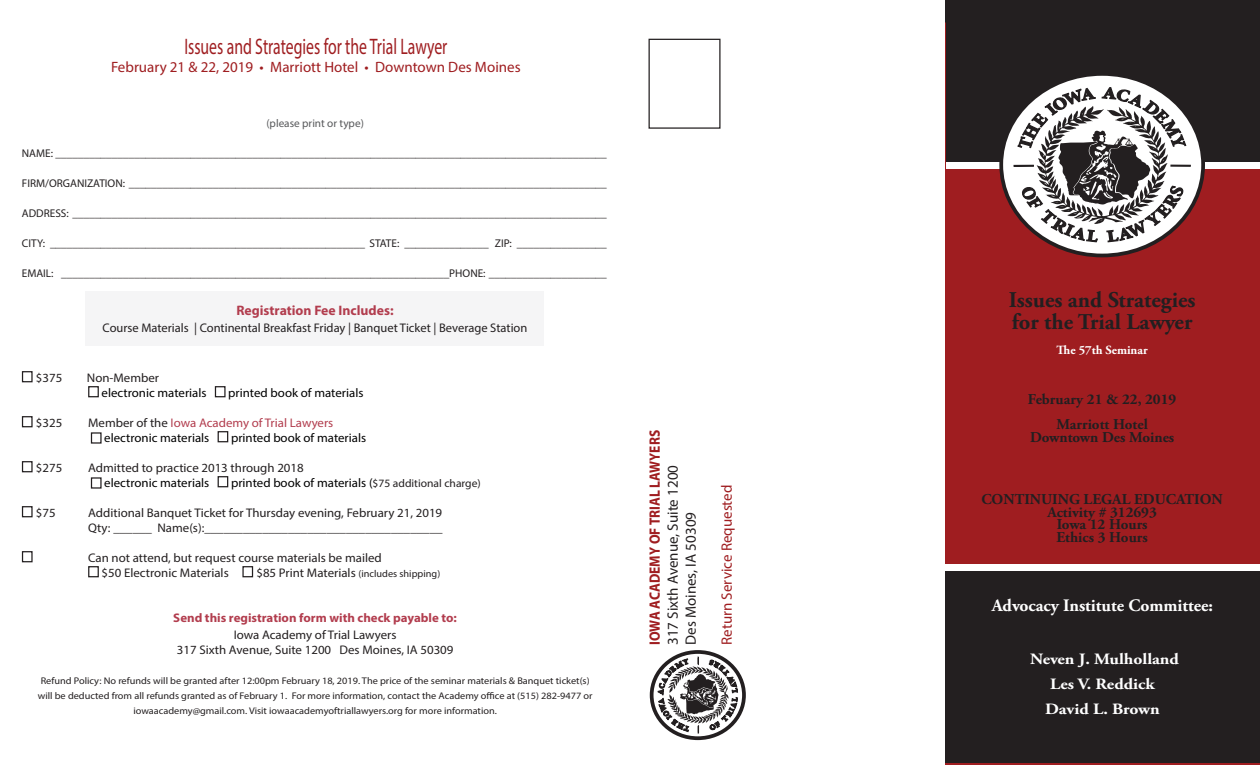
<style>
.page{position:relative;width:1260px;height:765px;background:#fff}
.page>*{position:absolute;margin:0;border:0;box-sizing:border-box;transform-origin:0 0}
.t1{font:22.5px "Myriad Pro";color:#9f1d20;scale:.7 1}
.t2{font:700 22.5px "Adobe Garamond Pro";color:#231f20}
.t3{font:700 17.5px "Adobe Garamond Pro";color:#fff}
.t4{font:700 15.75px "Adobe Garamond Pro";color:#fff;scale:1.11 1}
.t5{font:700 15px "Adobe Garamond Pro";color:#231f20}
.t6{font:15px "Myriad Pro";color:#9f1d20}
.t7{font:15px "Myriad Pro";color:#231f20}
.t8{font:700 15px "Myriad Pro";color:#9f1d20;scale:.9 1}
.t9{font:700 13.75px "Myriad Pro";color:#b23d4e}
.t10{font:12.5px/15px "Myriad Pro";color:#231f20}
.t11{font:12.5px "Myriad Pro";color:#000}
.t12{font:700 12.5px "Myriad Pro";color:#b23d4e}
.t13{font:12.5px "Myriad Pro";color:#b23d4e}
.t14{font:700 12.5px "Adobe Garamond Pro";color:#fff}
.t15{font:11.25px "Myriad Pro";color:#231f20}
.t16{font:11.25px "Myriad Pro";color:#57585a}
.t17{font:10px "Myriad Pro";color:#231f20}
.t18{font:9.75px/15px "Myriad Pro";color:#231f20;text-align:center;scale:1.06 1}
.s1{color:#231f20}
.s2{color:#000}
.s3{font-size:11.25px;color:#231f20}
.s4{font-size:12.5px}
</style>
<div class="page">
<div style="left:945px;top:0;width:315px;height:765px;background:#9f1d20"></div>
<div style="left:649px;top:39px;width:72px;height:90px;border:1px solid #231f20"></div>
<div style="left:22px;top:371px;width:11px;height:11px;border:1px solid #231f20"></div>
<div style="left:88px;top:386px;width:11px;height:11px;border:1px solid #231f20"></div>
<div style="left:215px;top:386px;width:11px;height:11px;border:1px solid #231f20"></div>
<div style="left:22px;top:416px;width:11px;height:11px;border:1px solid #231f20"></div>
<div style="left:91px;top:432px;width:11px;height:12px;border:1px solid #231f20"></div>
<div style="left:218px;top:431px;width:10px;height:11px;border:1px solid #231f20"></div>
<div style="left:22px;top:461px;width:11px;height:11px;border:1px solid #231f20"></div>
<div style="left:91px;top:477px;width:11px;height:12px;border:1px solid #231f20"></div>
<div style="left:218px;top:476px;width:10px;height:11px;border:1px solid #231f20"></div>
<div style="left:22px;top:506px;width:11px;height:11px;border:1px solid #231f20"></div>
<div style="left:22px;top:551px;width:11px;height:11px;border:1px solid #231f20"></div>
<div style="left:88px;top:566px;width:11px;height:11px;border:1px solid #231f20"></div>
<div style="left:242px;top:566px;width:11px;height:11px;border:1px solid #231f20"></div>
<div style="left:946px;top:1px;width:313px;height:21px;background:#231f20"></div>
<div style="left:945px;top:0;width:315px;height:22px;border:1px solid #231f20"></div>
<div style="left:946px;top:3px;width:314px;height:162px;background:#231f20"></div>
<div style="left:947px;top:163px;width:313px;height:6px;background:#fff"></div>
<div style="left:945px;top:571px;width:315px;height:192px;background:#231f20"></div>
<svg style="left:1001px;top:74px;width:202px;height:182px;background:#dcdcdc"></svg>
<div style="left:999px;top:72px;width:206px;height:185px;border:4px solid #231f20;border-radius:50%"></div>
<div style="left:1170px;top:165px;width:21px;height:2px;border:1px solid #231f20"></div>
<svg style="left:1014px;top:86px;width:176px;height:157px"></svg>
<svg style="left:652px;top:652px;width:92px;height:86px"></svg>
<div style="left:650px;top:650px;width:96px;height:90px;border:4px solid #231f20;border-radius:50%"></div>
<svg style="left:657px;top:655px;width:82px;height:78px"></svg>
<div style="left:945px;top:564px;width:315px;height:7px;background:#fff"></div>
<div style="left:86px;top:291px;width:458px;height:55px;background:#f5f5f6"></div>
<p class="t1" style="left:184px;top:32px;width:377px">Issues and Strategies for the Trial Lawyer</p>
<p class="t6" style="left:111px;top:57px;width:411px">February 21 &amp; 22, 2019 • Marriott Hotel • Downtown Des Moines</p>
<p class="t16" style="left:266px;top:117px;width:99px">(please print or type)</p>
<p class="t15" style="left:22px;top:147px;width:586px">NAME: __________________________________________________________________________________________________</p>
<p class="t15" style="left:22px;top:177px;width:586px">FIRM/ORGANIZATION: _____________________________________________________________________________________</p>
<p class="t15" style="left:22px;top:207px;width:586px">ADDRESS: _______________________________________________________________________________________________</p>
<p class="t15" style="left:22px;top:237px;width:586px">CITY: ________________________________________________________ STATE: _______________ ZIP: ________________</p>
<p class="t15" style="left:22px;top:267px;width:587px">EMAIL: _____________________________________________________________________PHONE: _____________________</p>
<p class="t9" style="left:236px;top:301px;width:159px">Registration Fee Includes:</p>
<p class="t10" style="left:103px;top:320px;width:426px">Course Materials | Continental Breakfast Friday | Banquet Ticket | Beverage Station</p>
<p class="t10" style="left:36px;top:370px;width:28px">$375</p>
<p class="t10" style="left:87px;top:370px;width:74px">Non-Member</p>
<p class="t11" style="left:102px;top:385px;width:107px">electronic materials</p>
<p class="t11" style="left:228px;top:385px;width:137px">printed book of materials</p>
<p class="t10" style="left:36px;top:415px;width:28px">$325</p>
<p class="t13" style="left:88px;top:415px;width:247px"><span class="s1">Member of the</span> Iowa Academy of Trial Lawyers</p>
<p class="t11" style="left:104px;top:430px;width:107px">electronic materials</p>
<p class="t11" style="left:231px;top:430px;width:137px">printed book of materials</p>
<p class="t10" style="left:36px;top:460px;width:28px">$275</p>
<p class="t10" style="left:104px;top:460px;width:201px;text-indent:-16px">Admitted to practice 2013 through 2018 <span class="s2">electronic materials</span></p>
<p class="t11" style="left:231px;top:475px;width:251px">printed book of materials (<span class="s3">$75 additional charge)</span></p>
<p class="t10" style="left:36px;top:505px;width:21px">$75</p>
<p class="t10" style="left:88px;top:505px;width:356px">Additional Banquet Ticket for Thursday evening, February 21, 2019<br>Qty: ______ Name(s):_____________________________________</p>
<p class="t10" style="left:88px;top:550px;width:295px">Can not attend, but request course materials be mailed</p>
<p class="t10" style="left:102px;top:565px;width:129px">$50 Electronic Materials</p>
<p class="t17" style="left:256px;top:568px;width:185px"><span class="s4">$85 Print Materials</span> (includes shipping)</p>
<p class="t12" style="left:173px;top:609px;width:285px">Send this registration form with check payable to:</p>
<p class="t10" style="left:234px;top:627px;width:164px">Iowa Academy of Trial Lawyers</p>
<p class="t10" style="left:177px;top:642px;width:278px">317 Sixth Avenue, Suite 1200 Des Moines, IA 50309</p>
<p class="t18" style="left:38px;top:673px;width:525px">Refund Policy: No refunds will be granted after 12:00pm February 18, 2019. The price of the seminar materials &amp; Banquet ticket(s) will be deducted from all refunds granted as of February 1. For more information, contact the Academy office at (515) 282-9477 or iowaacademy@gmail.com. Visit iowaacademyoftriallawyers.org for more information.</p>
<p class="t8" style="left:645px;top:645px;width:240px;rotate:-90deg">IOWA ACADEMY OF TRIAL LAWYERS</p>
<p class="t7" style="left:663px;top:645px;width:181px;rotate:-90deg">317 Sixth Avenue, Suite 1200</p>
<p class="t7" style="left:681px;top:645px;width:134px;rotate:-90deg">Des Moines, IA 50309</p>
<p class="t6" style="left:717px;top:645px;width:162px;rotate:-90deg">Return Service Requested</p>
<p class="t2" style="left:1009px;top:287px;width:188px">Issues and Strategies</p>
<p class="t2" style="left:1012px;top:309px;width:182px">for the Trial Lawyer</p>
<p class="t14" style="left:1057px;top:343px;width:93px">The 57th Seminar</p>
<p class="t5" style="left:1028px;top:391px;width:150px">February 21 &amp; 22, 2019</p>
<p class="t5" style="left:1056px;top:416px;width:93px">Marriott Hotel</p>
<p class="t5" style="left:1030px;top:428px;width:146px">Downtown Des Moines</p>
<p class="t5" style="left:981px;top:491px;width:243px">CONTINUING LEGAL EDUCATION</p>
<p class="t5" style="left:1047px;top:503px;width:111px">Activity # 312693</p>
<p class="t5" style="left:1057px;top:516px;width:93px">Iowa 12 Hours</p>
<p class="t5" style="left:1057px;top:528px;width:93px">Ethics 3 Hours</p>
<p class="t3" style="left:992px;top:596px;width:223px">Advocacy Institute Committee:</p>
<p class="t4" style="left:1030px;top:650px;width:136px">Neven J. Mulholland</p>
<p class="t4" style="left:1050px;top:675px;width:96px">Les V. Reddick</p>
<p class="t4" style="left:1045px;top:700px;width:105px">David L. Brown</p>
</div>
